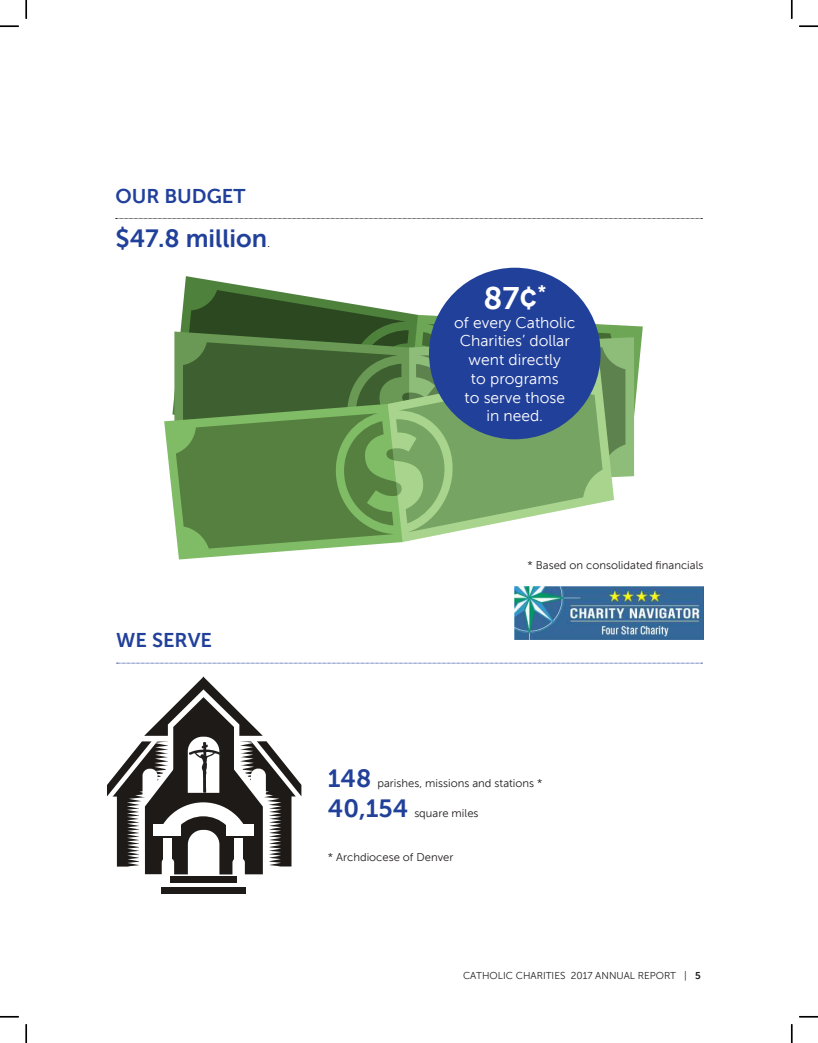
<style>
.page{position:relative;width:818px;height:1043px;background:#fff}
.page>*{position:absolute;margin:0;border:0;box-sizing:border-box;transform-origin:0 0}
.t1{font:31.25px "Museo Sans 700";color:#fff}
.t2{font:25px "Museo Sans 700";color:#21409a}
.t3{font:20px "Museo Sans 700";color:#21409a}
.t4{font:15.62px/18.8px "Museo Sans 300";color:#fff;text-align:center}
.t5{font:11.25px "Museo Sans 300";color:#231f20}
.t6{font:10px "Museo Sans 300";color:#231f20}
.s1{font-family:"Museo Sans 300";font-size:12.5px;color:#231f20}
.s2{font-family:"Museo Sans 700"}
</style>
<div class="page">
<svg style="left:117px;top:662px;width:585px;height:1px"></svg>
<svg style="left:116px;top:218px;width:586px;height:1px"></svg>
<svg style="left:634px;top:326px;width:8px;height:139px"></svg>
<svg style="left:173px;top:276px;width:96px;height:128px"></svg>
<svg style="left:164px;top:404px;width:162px;height:155px"></svg>
<svg style="left:176px;top:290px;width:458px;height:258px;background:#749a63"></svg>
<div style="left:429px;top:268px;width:171px;height:171px;background:#21409a;border-radius:50%"></div>
<svg style="left:107px;top:676px;width:195px;height:218px"></svg>
<img style="left:514px;top:586px;width:189px;height:53px">
<svg style="left:0;top:25px;width:19px;height:2px"></svg>
<svg style="left:799px;top:25px;width:19px;height:2px"></svg>
<svg style="left:0;top:1015px;width:19px;height:2px"></svg>
<svg style="left:799px;top:1015px;width:19px;height:2px"></svg>
<svg style="left:25px;top:0;width:2px;height:19px"></svg>
<svg style="left:25px;top:1024px;width:2px;height:18px"></svg>
<svg style="left:790px;top:0;width:2px;height:19px"></svg>
<svg style="left:790px;top:1024px;width:2px;height:18px"></svg>
<h3 class="t3" style="left:115px;top:185px;width:132px">OUR BUDGET</h3>
<h2 class="t2" style="left:115px;top:226px;width:156px">$47.8 million<span class="s1">.</span></h2>
<h3 class="t3" style="left:116px;top:631px;width:97px">WE SERVE</h3>
<h1 class="t1" style="left:483px;top:283px;width:64px">87¢<sup>*</sup></h1>
<h3 class="t4" style="left:454px;top:313px;width:123px">of every Catholic<br>Charities’ dollar went directly<br>to programs<br>to serve those<br>in need.</h3>
<p class="t5" style="left:527px;top:559px;width:177px">* Based on consolidated financials</p>
<h2 class="t2" style="left:328px;top:767px;width:45px">148</h2>
<p class="t5" style="left:377px;top:778px;width:166px">parishes, missions and stations *</p>
<h2 class="t2" style="left:328px;top:797px;width:82px">40,154</h2>
<p class="t5" style="left:414px;top:808px;width:66px">square miles</p>
<p class="t5" style="left:328px;top:851px;width:127px">* Archdiocese of Denver</p>
<p class="t6" style="left:463px;top:970px;width:239px">CATHOLIC CHARITIES 2017 ANNUAL REPORT | <span class="s2">5</span></p>
</div>
